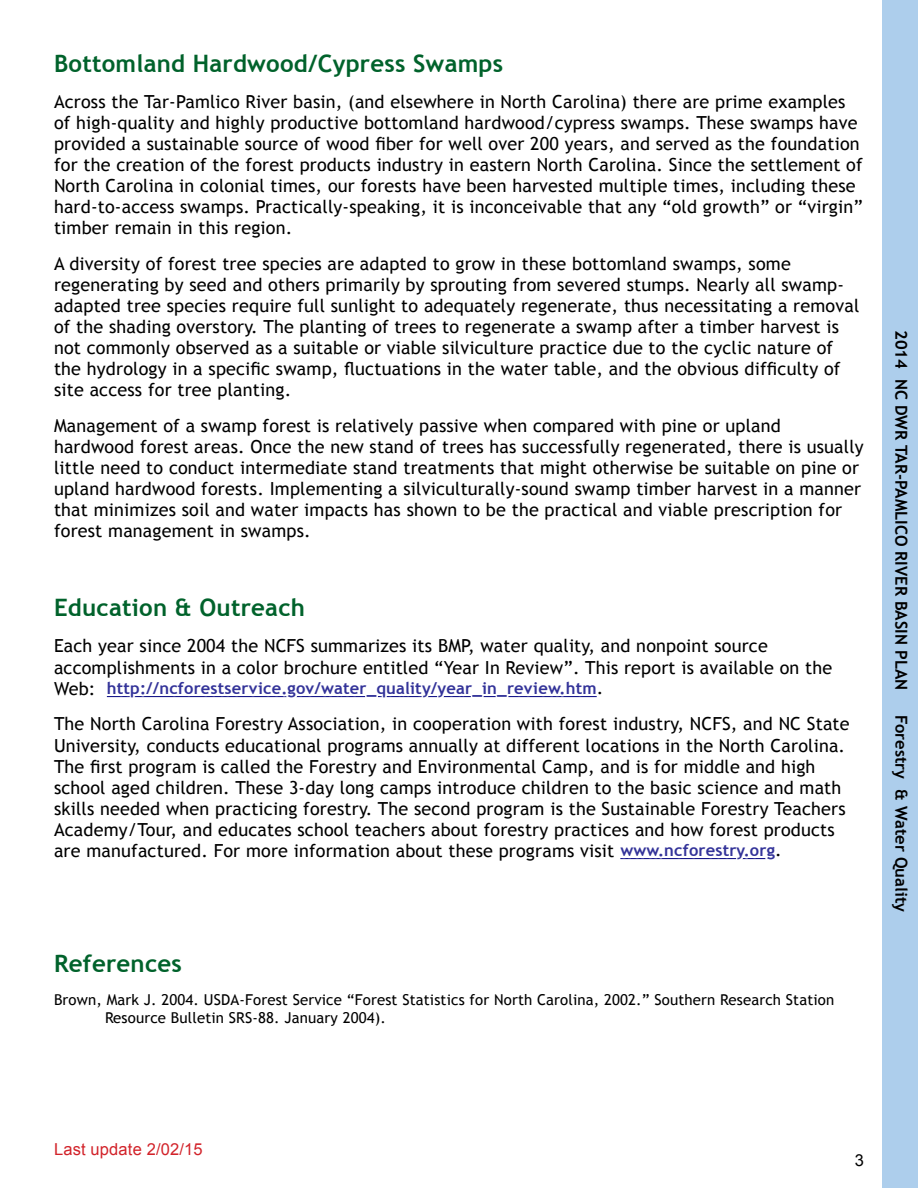
<style>
.page{position:relative;width:918px;height:1188px;background:#fff}
.page>*{position:absolute;margin:0;border:0;box-sizing:border-box;transform-origin:0 0}
.t1{font:700 24px "Trebuchet MS";letter-spacing:.01em;color:#00622b}
.t2{font:18px/21px "Trebuchet MS";letter-spacing:.01em;color:#000}
.t3{font:700 16.5px "Trebuchet MS";letter-spacing:.01em;color:#339}
.t4{font:700 16.5px "Trebuchet MS";color:#000}
.t5{font:16.5px "Arial";letter-spacing:.01em;color:#d2232a}
.t6{font:16.5px "Arial";color:#000}
.t7{font:15px/18px "Trebuchet MS";letter-spacing:.01em;color:#000}
.s1{font-weight:400;font-size:18px;color:#000}
.s2{font-weight:700;font-size:16.5px;color:#339}
</style>
<div class="page">
<div style="left:883px;top:0;width:35px;height:1188px;background:#adceec"></div>
<svg style="left:106px;top:696px;width:390px;height:2px"></svg>
<svg style="left:508px;top:696px;width:89px;height:2px"></svg>
<svg style="left:620px;top:858px;width:146px;height:2px"></svg>
<h1 class="t1" style="left:54px;top:48px;width:451px">Bottomland Hardwood/Cypress Swamps</h1>
<p class="t2" style="left:54px;top:91px;width:810px">Across the Tar-Pamlico River basin, (and elsewhere in North Carolina) there are prime examples of high-quality and highly productive bottomland hardwood/cypress swamps. These swamps have provided a sustainable source of wood fiber for well over 200 years, and served as the foundation for the creation of the forest products industry in eastern North Carolina. Since the settlement of North Carolina in colonial times, our forests have been harvested multiple times, including these hard-to-access swamps. Practically-speaking, it is inconceivable that any “old growth” or “virgin” timber remain in this region.</p>
<p class="t2" style="left:54px;top:253px;width:807px">A diversity of forest tree species are adapted to grow in these bottomland swamps, some regenerating by seed and others primarily by sprouting from severed stumps. Nearly all swamp&shy;adapted tree species require full sunlight to adequately regenerate, thus necessitating a removal of the shading overstory. The planting of trees to regenerate a swamp after a timber harvest is not commonly observed as a suitable or viable silviculture practice due to the cyclic nature of the hydrology in a specific swamp, fluctuations in the water table, and the obvious difficulty of site access for tree planting.</p>
<p class="t2" style="left:54px;top:415px;width:811px">Management of a swamp forest is relatively passive when compared with pine or upland hardwood forest areas. Once the new stand of trees has successfully regenerated, there is usually little need to conduct intermediate stand treatments that might otherwise be suitable on pine or upland hardwood forests. Implementing a silviculturally-sound swamp timber harvest in a manner that minimizes soil and water impacts has shown to be the practical and viable prescription for forest management in swamps.</p>
<h1 class="t1" style="left:54px;top:593px;width:253px">Education &amp; Outreach</h1>
<p class="t2" style="left:54px;top:636px;width:780px">Each year since 2004 the NCFS summarizes its BMP, water quality, and nonpoint source accomplishments in a color brochure entitled “Year In Review”. This report is available on the</p>
<p class="t3" style="left:54px;top:678px;width:551px"><span class="s1">Web:</span> http://ncforestservice.gov/water_quality/year_in_review.htm<span class="s1">.</span></p>
<p class="t2" style="left:54px;top:714px;width:797px">The North Carolina Forestry Association, in cooperation with forest industry, NCFS, and NC State University, conducts educational programs annually at different locations in the North Carolina.<br>The first program is called the Forestry and Environmental Camp, and is for middle and high school aged children. These 3-day long camps introduce children to the basic science and math skills needed when practicing forestry. The second program is the Sustainable Forestry Teachers Academy/Tour, and educates school teachers about forestry practices and how forest products are manufactured. For more information about these programs visit <span class="s2">www.ncforestry.org</span>.</p>
<h1 class="t1" style="left:54px;top:949px;width:129px">References</h1>
<p class="t7" style="left:105px;top:991px;width:731px;text-indent:-51px">Brown, Mark J. 2004. USDA-Forest Service “Forest Statistics for North Carolina, 2002.” Southern Research Station<br>Resource Bulletin SRS-88. January 2004).</p>
<p class="t4" style="left:912px;top:330px;width:362px;rotate:90deg">2014 NC DWR TAR-PAMLICO RIVER BASIN PLAN</p>
<p class="t4" style="left:912px;top:715px;width:199px;rotate:90deg">Forestry &amp; Water Quality</p>
<p class="t5" style="left:54px;top:1138px;width:150px">Last update 2/02/15</p>
<p class="t6" style="left:855px;top:1149px;width:11px">3</p>
</div>
